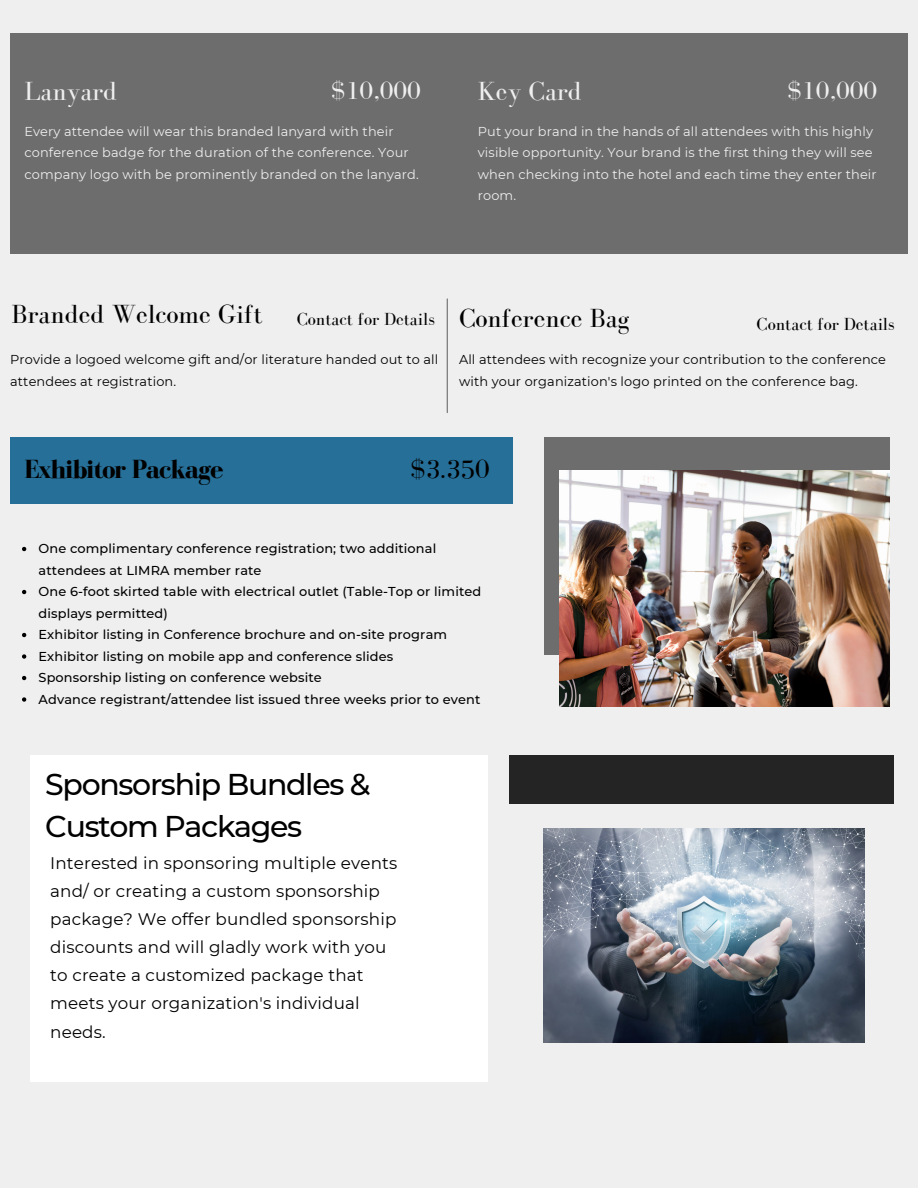
<style>
.page{position:relative;width:918px;height:1188px;background:#efefef}
.page>*{position:absolute;margin:0;border:0;box-sizing:border-box;transform-origin:0 0}
.t1{font:500 30px "Montserrat";letter-spacing:-.045em;color:#000}
.t2{font:27px "Bodoni FLF";color:#000}
.t3{font:700 27px "Bodoni FLF";letter-spacing:-.045em;color:#000}
.t4{font:27px "Bodoni FLF";color:#efefef}
.t5{font:25.5px "Bodoni FLF";color:#efefef}
.t6{font:18px "Bodoni FLF";color:#000}
.t7{font:16.8px/28.2px "Montserrat";letter-spacing:.01em;color:#000}
.t8{font:500 12.9px/21.5px "Montserrat";letter-spacing:.01em;color:#000}
.t9{font:12.9px/21.5px "Montserrat";letter-spacing:.01em;color:#efefef}
.t10{font:12.9px/21.5px "Montserrat";letter-spacing:.01em;color:#000}
</style>
<div class="page">
<div style="left:10px;top:34px;width:898px;height:220px;background:#6d6d6d"></div>
<div style="left:10px;top:437px;width:503px;height:66px;background:#266f98"></div>
<hr style="left:447px;top:299px;width:1px;height:114px;background:#6d6d6d">
<div style="left:544px;top:437px;width:345px;height:217px;background:#6d6d6d"></div>
<img style="left:560px;top:470px;width:329px;height:236px">
<svg style="left:22px;top:547px;width:4px;height:4px"></svg>
<svg style="left:22px;top:590px;width:4px;height:4px"></svg>
<svg style="left:22px;top:633px;width:4px;height:4px"></svg>
<svg style="left:22px;top:654px;width:4px;height:5px"></svg>
<svg style="left:22px;top:676px;width:4px;height:4px"></svg>
<svg style="left:22px;top:697px;width:4px;height:5px"></svg>
<div style="left:31px;top:755px;width:457px;height:326px;background:#fff"></div>
<img style="left:544px;top:829px;width:320px;height:214px">
<div style="left:509px;top:755px;width:385px;height:48px;background:#242424"></div>
<p class="t5" style="left:331px;top:77px;width:92px">$10,000</p>
<p class="t5" style="left:787px;top:77px;width:92px">$10,000</p>
<p class="t4" style="left:24px;top:76px;width:94px">Lanyard</p>
<p class="t4" style="left:478px;top:77px;width:106px">Key Card</p>
<p class="t9" style="left:478px;top:121px;width:400px">Put your brand in the hands of all attendees with this highly visible opportunity. Your brand is the first thing they will see when checking into the hotel and each time they enter their room.</p>
<p class="t9" style="left:24px;top:121px;width:396px">Every attendee will wear this branded lanyard with their conference badge for the duration of the conference. Your company logo with be prominently branded on the lanyard.</p>
<p class="t2" style="left:12px;top:300px;width:252px">Branded Welcome Gift</p>
<p class="t6" style="left:297px;top:309px;width:139px">Contact for Details</p>
<p class="t10" style="left:10px;top:349px;width:430px">Provide a logoed welcome gift and/or literature handed out to all attendees at registration.</p>
<p class="t2" style="left:459px;top:303px;width:172px">Conference Bag</p>
<p class="t10" style="left:459px;top:349px;width:429px">All attendees with recognize your contribution to the conference with your organization's logo printed on the conference bag.</p>
<p class="t6" style="left:757px;top:314px;width:139px">Contact for Details</p>
<p class="t3" style="left:24px;top:455px;width:200px">Exhibitor Package</p>
<p class="t2" style="left:410px;top:455px;width:81px">$3.350</p>
<p class="t8" style="left:39px;top:538px;width:399px">One complimentary conference registration; two additional attendees at LIMRA member rate</p>
<p class="t8" style="left:39px;top:581px;width:444px">One 6-foot skirted table with electrical outlet (Table-Top or limited displays permitted)</p>
<p class="t8" style="left:39px;top:624px;width:410px">Exhibitor listing in Conference brochure and on-site program</p>
<p class="t8" style="left:39px;top:645px;width:356px">Exhibitor listing on mobile app and conference slides</p>
<p class="t8" style="left:39px;top:667px;width:285px">Sponsorship listing on conference website</p>
<p class="t8" style="left:39px;top:688px;width:443px">Advance registrant/attendee list issued three weeks prior to event</p>
<p class="t1" style="left:45px;top:766px;width:327px">Sponsorship Bundles &amp;</p>
<p class="t1" style="left:45px;top:808px;width:258px">Custom Packages</p>
<p class="t7" style="left:50px;top:849px;width:349px">Interested in sponsoring multiple events and/ or creating a custom sponsorship package? We offer bundled sponsorship discounts and will gladly work with you to create a customized package that meets your organization's individual needs.</p>
</div>
